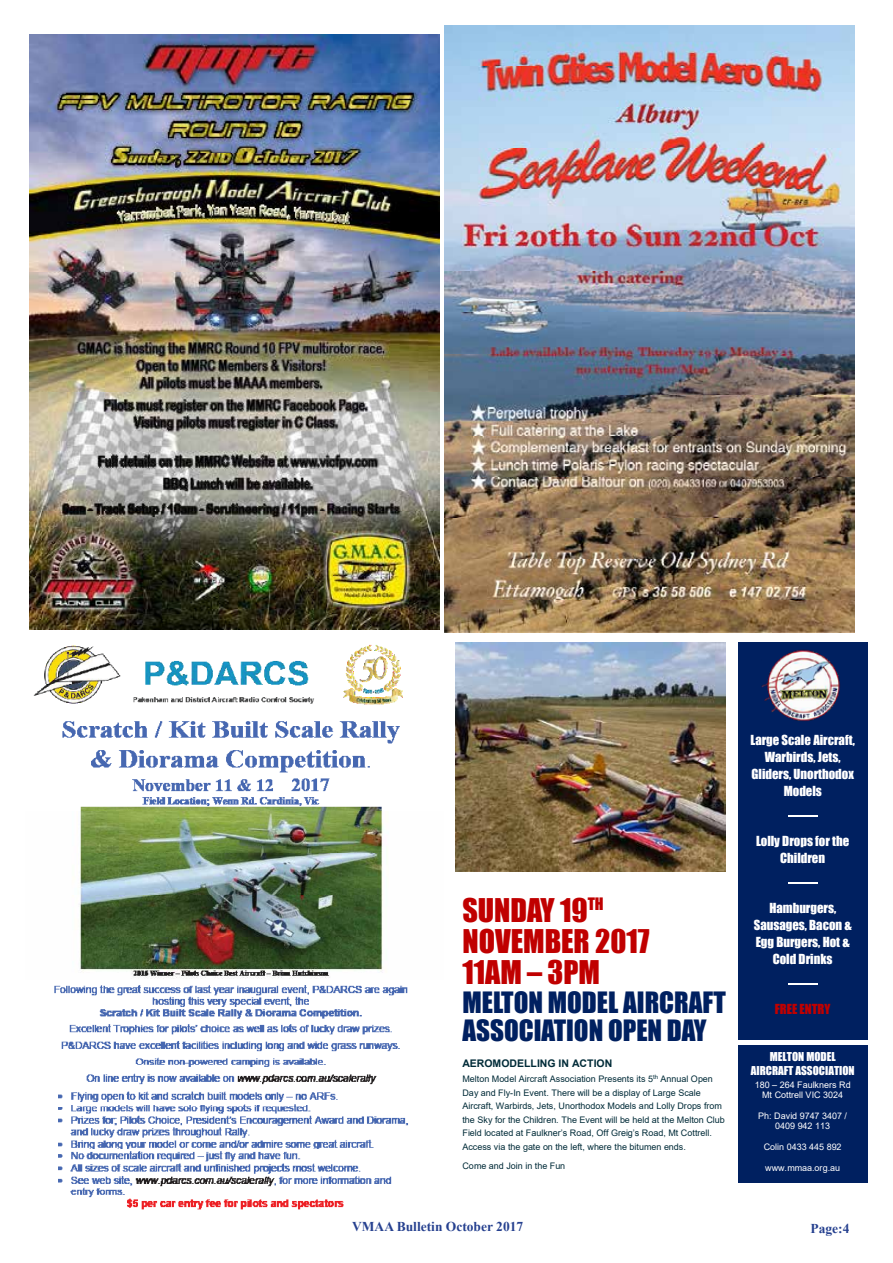
<style>
.page{position:relative;width:893px;height:1263px;background:#fff}
.page>*{position:absolute;margin:0;border:0;box-sizing:border-box;transform-origin:0 0}
.t1{font:30px/31px "Impact";color:#c00000}
.t2{font:27px/27.9px "Impact";color:#002060}
.t3{font:700 13.5px "Times New Roman";color:#25408f}
.t4{font:12.75px/17.1px "Impact";color:#fff;text-align:center}
.t5{font:12.75px "Impact";color:#c00000}
.t6{font:11.25px/13.8px "Impact";color:#fff;text-align:center}
.t7{font:700 10.5px "Arial";letter-spacing:.005em;color:#002b38}
.t8{font:9px/13.5px "Arial";letter-spacing:-.005em;color:#002b38}
.t9{font:9px/10.4px "Arial";letter-spacing:-.005em;color:#fff;text-align:center}
</style>
<div class="page">
<img style="left:444px;top:26px;width:411px;height:606px">
<img style="left:33px;top:644px;width:375px;height:565px">
<img style="left:30px;top:34px;width:409px;height:596px">
<div style="left:738px;top:642px;width:130px;height:398px;background:#002060"></div>
<svg style="left:788px;top:815px;width:29px;height:1px"></svg>
<svg style="left:788px;top:882px;width:29px;height:1px"></svg>
<svg style="left:788px;top:984px;width:29px;height:1px"></svg>
<div style="left:738px;top:1045px;width:130px;height:137px;background:#002060"></div>
<img style="left:761px;top:649px;width:79px;height:72px">
<img style="left:456px;top:642px;width:269px;height:230px">
<h1 class="t1" style="left:462px;top:894px;width:189px">SUNDAY 19<sup>TH<br></sup>NOVEMBER 2017<br>11AM – 3PM</h1>
<h2 class="t2" style="left:462px;top:987px;width:265px">MELTON MODEL AIRCRAFT<br>ASSOCIATION OPEN DAY</h2>
<p class="t7" style="left:462px;top:1056px;width:151px">AEROMODELLING IN ACTION</p>
<p class="t8" style="left:462px;top:1072px;width:264px">Melton Model Aircraft Association Presents its 5<sup>th</sup> Annual Open Day and Fly-In Event. There will be a display of Large Scale Aircraft, Warbirds, Jets, Unorthodox Models and Lolly Drops from the Sky for the Children. The Event will be held at the Melton Club Field located at Faulkner’s Road, Off Greig’s Road, Mt Cottrell.<br>Access via the gate on the left, where the bitumen ends.</p>
<p class="t8" style="left:462px;top:1159px;width:104px">Come and Join in the Fun</p>
<h3 class="t4" style="left:751px;top:731px;width:106px">Large Scale Aircraft,<br>Warbirds, Jets,<br>Gliders, Unorthodox<br>Models</h3>
<h3 class="t4" style="left:756px;top:832px;width:95px">Lolly Drops for the<br>Children</h3>
<h3 class="t4" style="left:754px;top:899px;width:100px">Hamburgers,<br>Sausages, Bacon &amp;<br>Egg Burgers, Hot &amp;<br>Cold Drinks</h3>
<h3 class="t5" style="left:775px;top:999px;width:57px">FREE ENTRY</h3>
<p class="t6" style="left:751px;top:1050px;width:105px">MELTON MODEL<br>AIRCRAFT ASSOCIATION</p>
<p class="t9" style="left:755px;top:1079px;width:97px">180 – 264 Faulkners Rd<br>Mt Cottrell VIC 3024</p>
<p class="t9" style="left:758px;top:1110px;width:90px">Ph: David 9747 3407 /<br>0409 942 113</p>
<p class="t9" style="left:764px;top:1142px;width:79px">Colin 0433 445 892</p>
<p class="t9" style="left:765px;top:1162px;width:76px">www.mmaa.org.au</p>
<h3 class="t3" style="left:352px;top:1216px;width:173px">VMAA Bulletin October 2017</h3>
<h3 class="t3" style="left:810px;top:1219px;width:40px">Page:4</h3>
</div>
